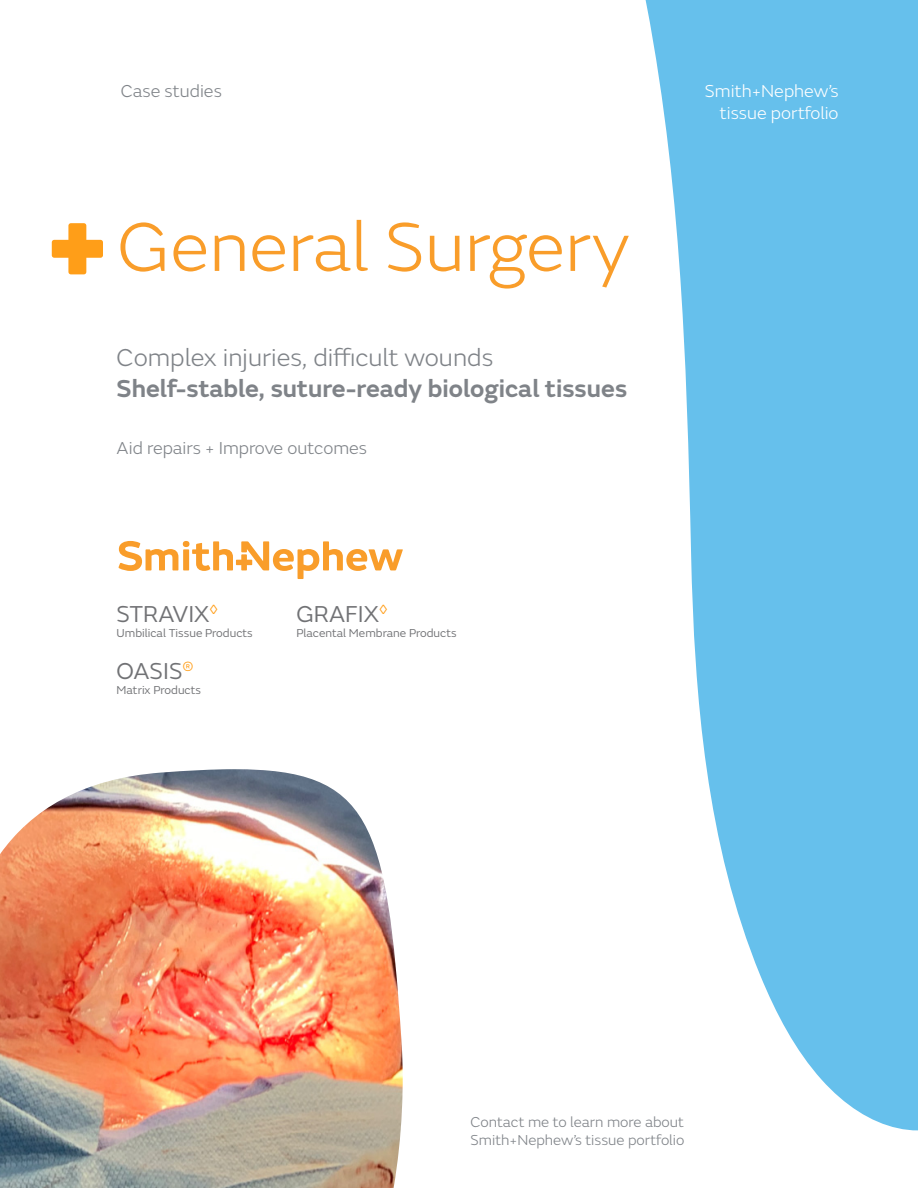
<style>
.page{position:relative;width:918px;height:1188px;background:#fff}
.page>*{position:absolute;margin:0;border:0;box-sizing:border-box;transform-origin:0 0}
.t1{font:300 72px "SN Emeric";color:#f99d2a}
.t2{font:600 25.5px "SN Emeric";color:#7f8388}
.t3{font:300 25.5px "SN Emeric";color:#7f8388}
.t4{font:24px "SN Emeric";color:#717275}
.t5{font:300 18px "SN Emeric";color:#7f8388}
.t6{font:300 18px/21.6px "SN Emeric";color:#fff;text-align:right}
.t7{font:300 15px/18px "SN Emeric";color:#7f8388}
.t8{font:12px "SN Emeric";color:#717275}
</style>
<div class="page">
<svg style="left:645px;top:0;width:273px;height:1131px;fill:#66c0ec"></svg>
<svg style="left:52px;top:223px;width:51px;height:51px"></svg>
<img style="left:0;top:769px;width:403px;height:419px">
<svg style="left:118px;top:541px;width:285px;height:38px"></svg>
<h3 class="t5" style="left:121px;top:81px;width:103px">Case studies</h3>
<h3 class="t6" style="left:705px;top:80px;width:135px">Smith+Nephew’s tissue portfolio</h3>
<h1 class="t1" style="left:117px;top:204px;width:513px">General Surgery</h1>
<h2 class="t3" style="left:117px;top:343px;width:378px">Complex injuries, difficult wounds</h2>
<h2 class="t2" style="left:117px;top:372px;width:512px">Shelf-stable, suture-ready biological tissues</h2>
<h3 class="t5" style="left:117px;top:437px;width:252px">Aid repairs + Improve outcomes</h3>
<h3 class="t4" style="left:117px;top:599px;width:103px">STRAVIX<sup>◊</sup></h3>
<p class="t8" style="left:117px;top:626px;width:138px">Umbilical Tissue Products</p>
<h3 class="t4" style="left:117px;top:657px;width:78px">OASIS<sup>®</sup></h3>
<p class="t8" style="left:117px;top:683px;width:86px">Matrix Products</p>
<h3 class="t4" style="left:296px;top:600px;width:93px">GRAFIX<sup>◊</sup></h3>
<p class="t8" style="left:296px;top:626px;width:162px">Placental Membrane Products</p>
<p class="t7" style="left:471px;top:1113px;width:215px">Contact me to learn more about<br>Smith+Nephew’s tissue portfolio</p>
</div>
